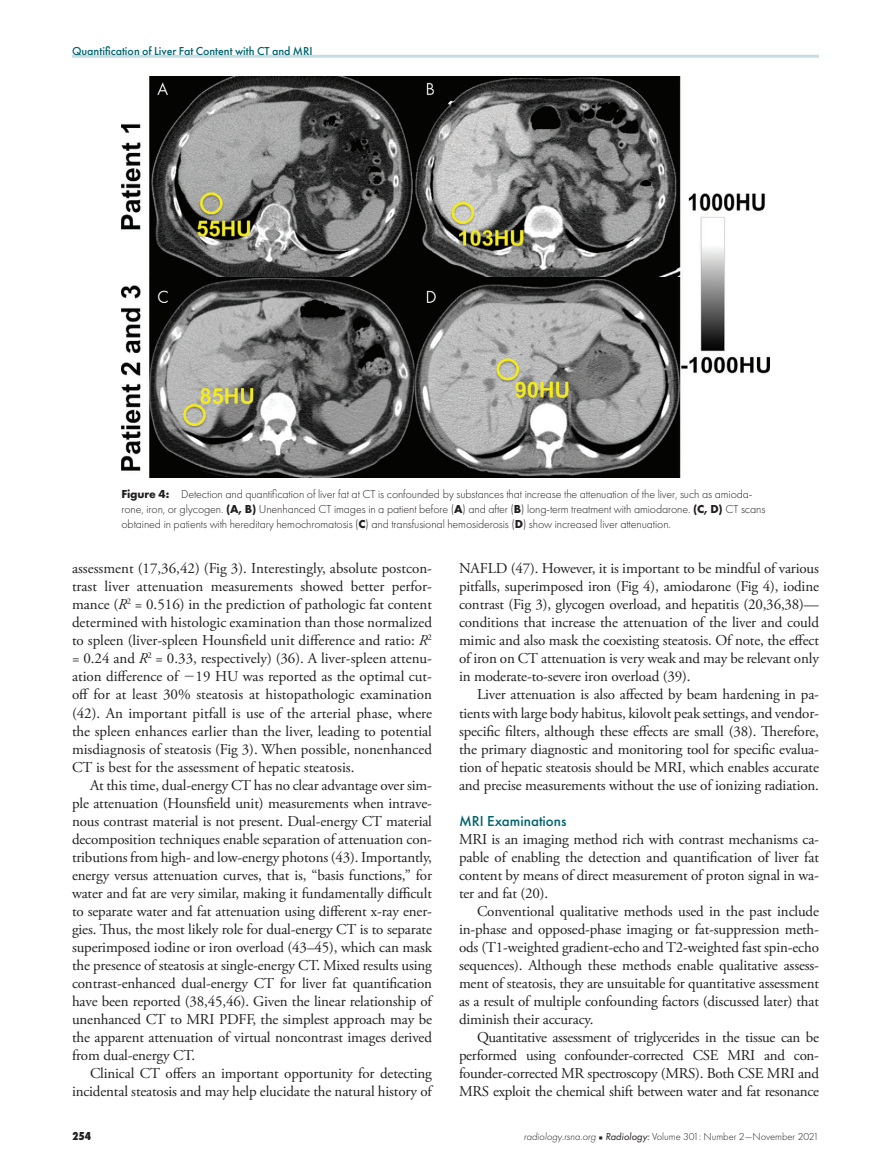
<style>
.page{position:relative;width:891px;height:1175px;background:#fff}
.page>*{position:absolute;margin:0;border:0;box-sizing:border-box;transform-origin:0 0}
.t1{font:15px/18px "Adobe Garamond Pro";letter-spacing:-.01em;color:#231f20;text-align:justify}
.t2{font:500 15px "Futura PT";color:#00636d}
.t3{font:300 12px/15px "Futura PT";letter-spacing:-.01em;color:#231f20}
.t4{font:500 12px "Futura PT";color:#00636d}
.t5{font:800 12px "Futura PT Cond";color:#231f20}
.t6{font:300 10.5px "Futura PT";color:#231f20}
.s1{font-weight:700}
.s2{font-style:italic}
.s3{font-family:"Universal Greekwith Math Pi"}
.s4{font-family:"Universal Newswith Comm Pi";font-weight:400;font-size:6px}
.s5{font-weight:400;font-style:italic}
</style>
<div class="page">
<hr style="left:72px;top:55px;width:747px;height:3px;background:#c6dee1">
<img style="left:122px;top:76px;width:648px;height:401px">
<p class="t4" style="left:72px;top:44px;width:242px">Quantification of Liver Fat Content with CT and MRI</p>
<p class="t3" style="left:122px;top:486px;width:645px"><span class="s1">Figure 4:</span> Detection and quantification of liver fat at CT is confounded by substances that increase the attenuation of the liver, such as amioda&shy;rone, iron, or glycogen. <span class="s1">(A, B)</span> Unenhanced CT images in a patient before (<span class="s1">A</span>) and after (<span class="s1">B</span>) long-term treatment with amiodarone. <span class="s1">(C, D)</span> CT scans obtained in patients with hereditary hemochromatosis (<span class="s1">C</span>) and transfusional hemosiderosis (<span class="s1">D</span>) show increased liver attenuation.</p>
<p class="t1" style="left:72px;top:560px;width:362px">assessment (17,36,42) (Fig 3). Interestingly, absolute postcon&shy;trast liver attenuation measurements showed better perfor&shy;mance (<span class="s2">R</span><sup>2</sup> = 0.516) in the prediction of pathologic fat content determined with histologic examination than those normalized to spleen (liver-spleen Hounsfield unit difference and ratio: <span class="s2">R</span><sup>2 </sup>= 0.24 and <span class="s2">R</span><sup>2</sup> = 0.33, respectively) (36). A liver-spleen attenu&shy;ation difference of <span class="s3">2</span>19 HU was reported as the optimal cut&shy;off for at least 30% steatosis at histopathologic examination (42). An important pitfall is use of the arterial phase, where the spleen enhances earlier than the liver, leading to potential misdiagnosis of steatosis (Fig 3). When possible, nonenhanced CT is best for the assessment of hepatic steatosis.</p>
<p class="t1" style="left:72px;top:776px;width:362px;text-indent:18px">At this time, dual-energy CT has no clear advantage over sim&shy;ple attenuation (Hounsfield unit) measurements when intrave&shy;nous contrast material is not present. Dual-energy CT material decomposition techniques enable separation of attenuation con&shy;tributions from high- and low-energy photons (43). Importantly, energy versus attenuation curves, that is, “basis functions,” for water and fat are very similar, making it fundamentally difficult to separate water and fat attenuation using different x-ray ener&shy;gies. Thus, the most likely role for dual-energy CT is to separate superimposed iodine or iron overload (43–45), which can mask the presence of steatosis at single-energy CT. Mixed results using contrast-enhanced dual-energy CT for liver fat quantification have been reported (38,45,46). Given the linear relationship of unenhanced CT to MRI PDFF, the simplest approach may be the apparent attenuation of virtual noncontrast images derived from dual-energy CT.</p>
<p class="t1" style="left:72px;top:1064px;width:362px;text-align:right">Clinical CT offers an important opportunity for detecting incidental steatosis and may help elucidate the natural history of</p>
<p class="t1" style="left:459px;top:560px;width:362px">NAFLD (47). However, it is important to be mindful of various pitfalls, superimposed iron (Fig 4), amiodarone (Fig 4), iodine contrast (Fig 3), glycogen overload, and hepatitis (20,36,38)— conditions that increase the attenuation of the liver and could mimic and also mask the coexisting steatosis. Of note, the effect of iron on CT attenuation is very weak and may be relevant only in moderate-to-severe iron overload (39).</p>
<p class="t1" style="left:459px;top:686px;width:362px;text-indent:18px">Liver attenuation is also affected by beam hardening in pa&shy;tients with large body habitus, kilovolt peak settings, and vendor&shy;specific filters, although these effects are small (38). Therefore, the primary diagnostic and monitoring tool for specific evalua&shy;tion of hepatic steatosis should be MRI, which enables accurate and precise measurements without the use of ionizing radiation.</p>
<p class="t2" style="left:459px;top:811px;width:109px">MRI Examinations</p>
<p class="t1" style="left:459px;top:830px;width:362px">MRI is an imaging method rich with contrast mechanisms ca&shy;pable of enabling the detection and quantification of liver fat content by means of direct measurement of proton signal in wa&shy;ter and fat (20).</p>
<p class="t1" style="left:459px;top:902px;width:362px;text-indent:18px">Conventional qualitative methods used in the past include in-phase and opposed-phase imaging or fat-suppression meth&shy;ods (T1-weighted gradient-echo and T2-weighted fast spin-echo sequences). Although these methods enable qualitative assess&shy;ment of steatosis, they are unsuitable for quantitative assessment as a result of multiple confounding factors (discussed later) that diminish their accuracy.</p>
<p class="t1" style="left:459px;top:1028px;width:362px;text-indent:18px">Quantitative assessment of triglycerides in the tissue can be performed using confounder-corrected CSE MRI and con&shy;founder-corrected MR spectroscopy (MRS). Both CSE MRI and MRS exploit the chemical shift between water and fat resonance</p>
<p class="t5" style="left:72px;top:1129px;width:21px">254</p>
<p class="t6" style="left:524px;top:1131px;width:297px"><span class="s2">radiology.rsna.org</span> <span class="s4">n</span> <span class="s5">Radiology:</span> Volume 301: Number 2—November 2021</p>
</div>
